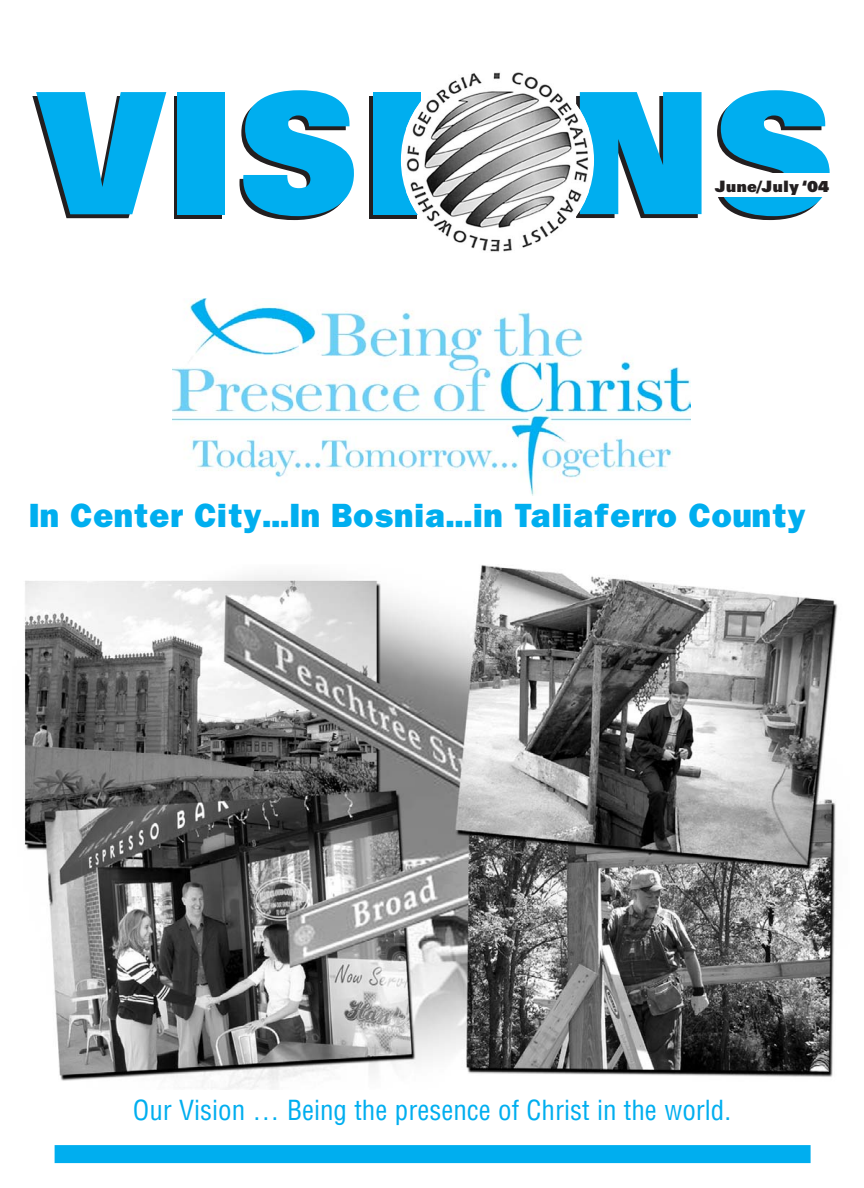
<style>
.page{position:relative;width:864px;height:1188px;background:#fff}
.page>*{position:absolute;margin:0;border:0;box-sizing:border-box;transform-origin:0 0}
.t1{font:900 169.5px "Zurich BT";color:#00aeef}
.t2{font:800 28.5px "Franklin";color:#00aeef}
.t3{font:condensed 27px "Helvetica";color:#00aeef}
.t4{font:900 15.75px "Zurich BT";color:#231f20}
</style>
<div class="page">
<div style="left:55px;top:1145px;width:756px;height:18px;background:#00aeef"></div>
<img style="left:406px;top:72px;width:182px;height:180px">
<img style="left:172px;top:298px;width:519px;height:197px">
<img style="left:24px;top:565px;width:814px;height:525px">
<h1 class="t1" style="left:37px;top:93px;width:801px">VISIONS</h1>
<p class="t4" style="left:715px;top:181px;width:116px">June/July ‘04</p>
<p class="t2" style="left:28px;top:505px;width:779px">In Center City…In Bosnia…in Taliaferro County</p>
<p class="t3" style="left:133px;top:1100px;width:600px">Our Vision … Being the presence of Christ in the world.</p>
</div>
